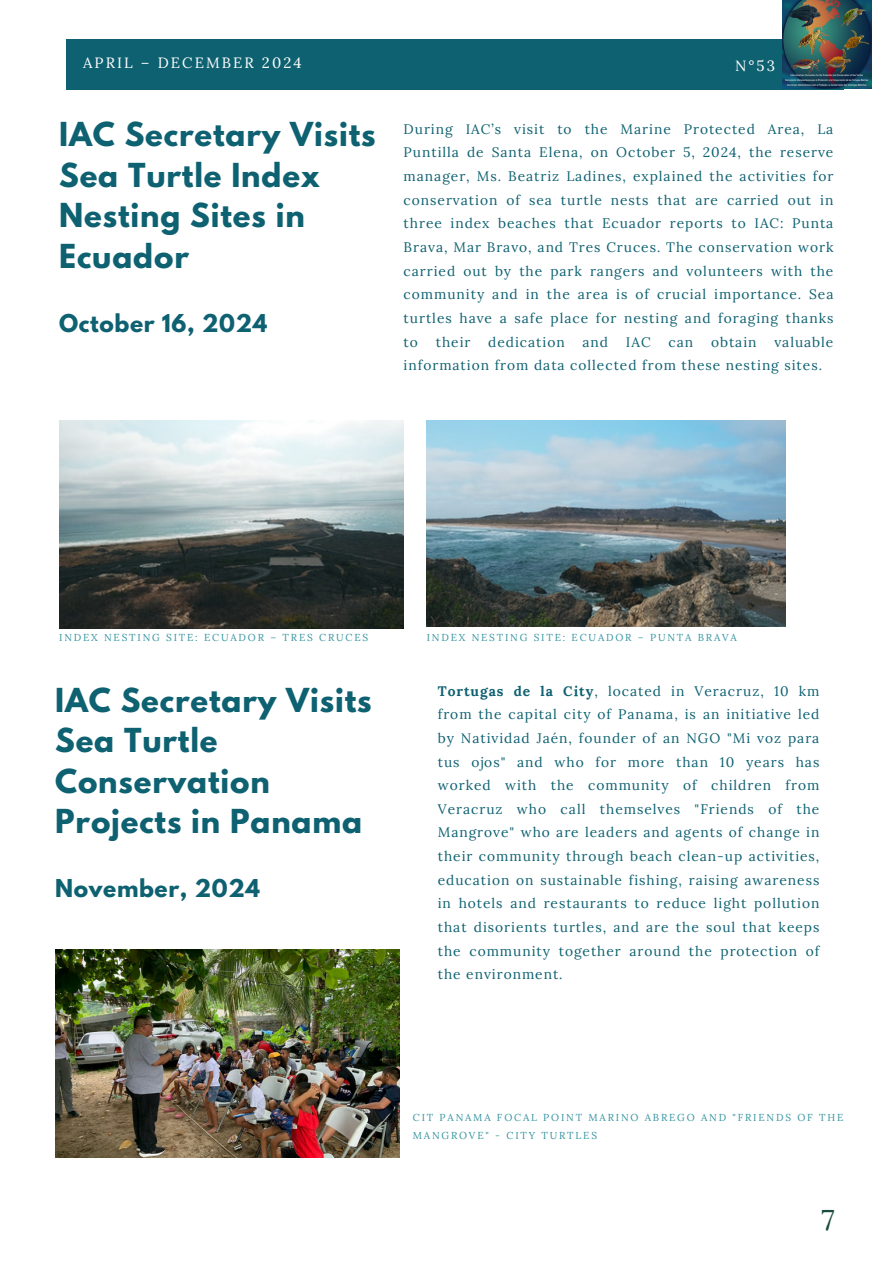
<style>
.page{position:relative;width:894px;height:1264px;background:#fff}
.page>*{position:absolute;margin:0;border:0;box-sizing:border-box;transform-origin:0 0}
.t1{font:700 29.25px/40.5px "League Spartan";letter-spacing:.03em;color:#0e6171}
.t2{font:28.5px "Lora";color:#1a4c40}
.t3{font:700 21.75px "League Spartan";letter-spacing:.03em;color:#0e6171}
.t4{font:14.85px "Lora";letter-spacing:.14em;color:#fff}
.t5{font:13.8px/23.7px "Lora";letter-spacing:.07em;color:#0e6171;text-align:justify}
.t6{font:10.05px/17.9px "Lora";letter-spacing:.18em;color:#3494a0}
.s1{font-weight:700}
</style>
<div class="page">
<img style="left:59px;top:421px;width:344px;height:208px">
<img style="left:426px;top:421px;width:359px;height:205px">
<div style="left:66px;top:39px;width:776px;height:51px;background:#0e6171"></div>
<img style="left:782px;top:0;width:89px;height:89px">
<img style="left:55px;top:949px;width:344px;height:208px">
<p class="t4" style="left:83px;top:53px;width:220px">APRIL – DECEMBER 2024</p>
<p class="t4" style="left:734px;top:56px;width:41px">N°53</p>
<h1 class="t1" style="left:59px;top:118px;width:318px">IAC Secretary Visits<br>Sea Turtle Index<br>Nesting Sites in<br>Ecuador</h1>
<h2 class="t3" style="left:59px;top:312px;width:209px">October 16, 2024</h2>
<h3 class="t5" style="left:403px;top:117px;width:431px">During IAC’s visit to the Marine Protected Area, La Puntilla de Santa Elena, on October 5, 2024, the reserve manager, Ms. Beatriz Ladines, explained the activities for conservation of sea turtle nests that are carried out in three index beaches that Ecuador reports to IAC: Punta Brava, Mar Bravo, and Tres Cruces. The conservation work carried out by the park rangers and volunteers with the community and in the area is of crucial importance. Sea turtles have a safe place for nesting and foraging thanks to</h3>
<h3 class="t5" style="left:403px;top:329px;width:431px;text-indent:370px">valuable information from data collected from these nesting sites.</h3>
<h3 class="t5" style="left:435px;top:329px;width:36px">their</h3>
<h3 class="t5" style="left:488px;top:329px;width:78px">dedication</h3>
<h3 class="t5" style="left:582px;top:329px;width:27px">and</h3>
<h3 class="t5" style="left:625px;top:329px;width:26px">IAC</h3>
<h3 class="t5" style="left:668px;top:329px;width:26px">can</h3>
<h3 class="t5" style="left:710px;top:329px;width:47px">obtain</h3>
<p class="t6" style="left:59px;top:628px;width:310px">INDEX NESTING SITE: ECUADOR – TRES CRUCES</p>
<p class="t1" style="left:55px;top:683px;width:318px">IAC Secretary Visits<br>Sea Turtle<br>Conservation<br>Projects in Panama</p>
<p class="t3" style="left:55px;top:877px;width:206px">November, 2024</p>
<h3 class="t6" style="left:426px;top:628px;width:311px">INDEX NESTING SITE: ECUADOR – PUNTA BRAVA</h3>
<p class="t5" style="left:437px;top:678px;width:383px"><span class="s1">Tortugas de la City</span>, located in Veracruz, 10 km from the capital city of Panama, is an initiative led by Natividad Jaén, founder of an NGO "Mi voz para tus ojos" and who for more than 10 years has worked with the community of children from Veracruz who call themselves "Friends of the Mangrove" who are leaders and agents of change in their community through beach clean-up activities, education on sustainable fishing, raising awareness in hotels and restaurants to reduce light pollution that disorients turtles, and are the soul that keeps the community together around the protection of the environment.</p>
<h1 class="t6" style="left:412px;top:1108px;width:432px">CIT PANAMA FOCAL POINT MARINO ABREGO AND "FRIENDS OF THE<br>MANGROVE" - CITY TURTLES</h1>
<h4 class="t2" style="left:821px;top:1201px;width:15px">7</h4>
</div>
